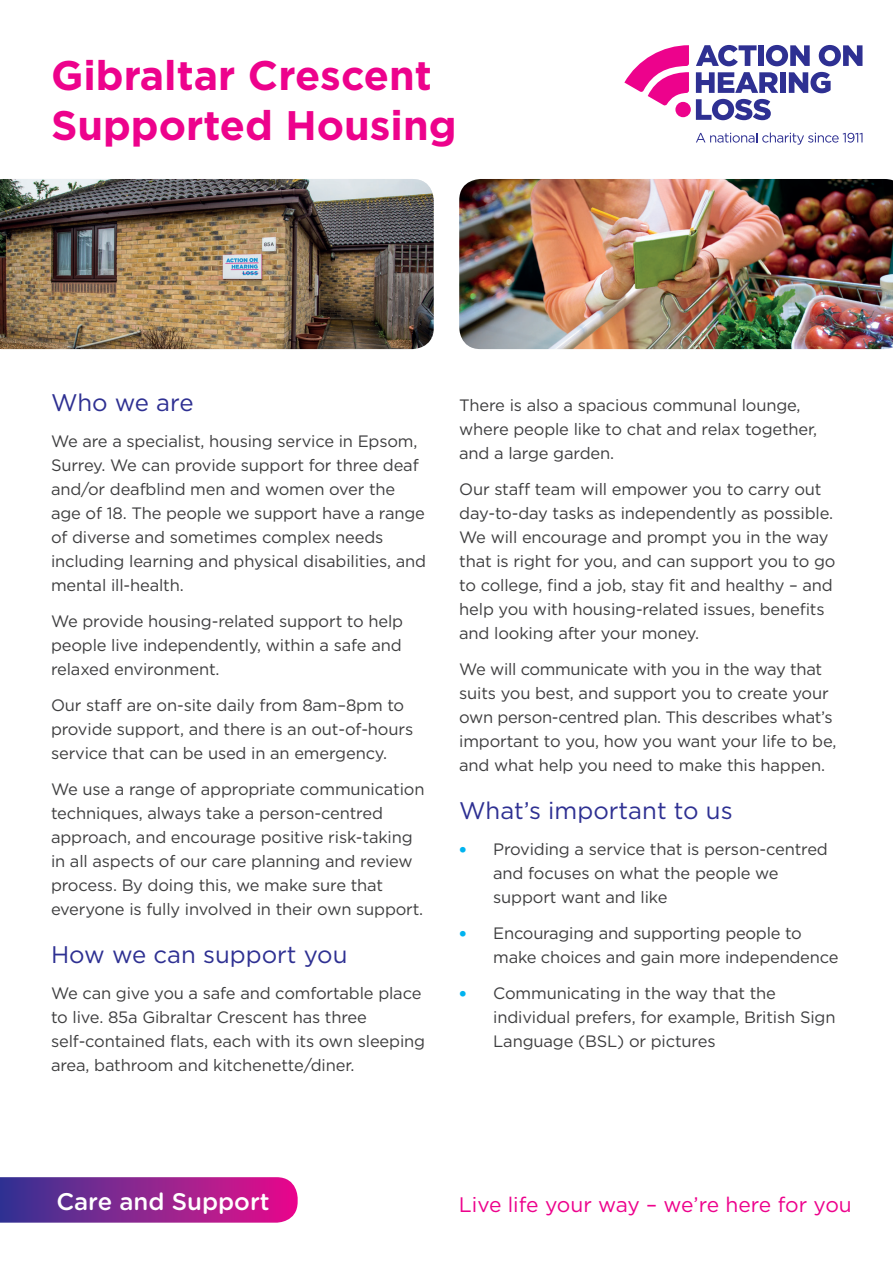
<style>
.page{position:relative;width:893px;height:1263px;background:#fff}
.page>*{position:absolute;margin:0;border:0;box-sizing:border-box;transform-origin:0 0}
.t1{font:700 41.25px/49.5px "Gotham";color:#ed028c}
.t2{font:24px "Gotham";color:#2e3092}
.t3{font:500 24px "Gotham Rounded";color:#fff}
.t4{font:21px "Gotham";letter-spacing:-.005em;color:#ed028c}
.t5{font:16.5px/24px "Gotham";letter-spacing:-.01em;color:#3e3e3f}
.s1{font-weight:900;font-size:15px;color:#00b3ef}
</style>
<div class="page">
<svg style="left:696px;top:133px;width:166px;height:12px"></svg>
<svg style="left:696px;top:45px;width:61px;height:21px"></svg>
<div style="left:758px;top:45px;width:6px;height:21px;background:#2e3092"></div>
<svg style="left:766px;top:45px;width:44px;height:21px"></svg>
<svg style="left:819px;top:45px;width:43px;height:21px"></svg>
<svg style="left:696px;top:72px;width:82px;height:21px"></svg>
<div style="left:780px;top:72px;width:6px;height:21px;background:#2e3092"></div>
<svg style="left:789px;top:72px;width:42px;height:21px"></svg>
<svg style="left:696px;top:99px;width:75px;height:21px"></svg>
<div style="left:675px;top:102px;width:16px;height:15px;background:#ed028c;border-radius:50%"></div>
<svg style="left:624px;top:45px;width:65px;height:61px"></svg>
<svg style="left:0;top:1177px;width:298px;height:46px;background:#902891"></svg>
<img style="left:0;top:179px;width:434px;height:170px">
<img style="left:459px;top:179px;width:434px;height:170px">
<h1 class="t1" style="left:51px;top:51px;width:407px">Gibraltar Crescent<br>Supported Housing</h1>
<h2 class="t2" style="left:51px;top:387px;width:144px">Who we are</h2>
<p class="t5" style="left:51px;top:429px;width:377px">We are a specialist, housing service in Epsom, Surrey. We can provide support for three deaf and/or deafblind men and women over the age of 18. The people we support have a range of diverse and sometimes complex needs including learning and physical disabilities, and mental ill-health.</p>
<p class="t5" style="left:51px;top:609px;width:354px;text-align:justify">We provide housing-related support to help people live independently, within a safe and relaxed environment.</p>
<p class="t5" style="left:51px;top:693px;width:364px">Our staff are on-site daily from 8am–8pm to provide support, and there is an out-of-hours service that can be used in an emergency.</p>
<p class="t5" style="left:51px;top:777px;width:375px">We use a range of appropriate communication techniques, always take a person-centred approach, and encourage positive risk-taking in all aspects of our care planning and review process. By doing this, we make sure that everyone is fully involved in their own support.</p>
<h2 class="t2" style="left:51px;top:939px;width:298px">How we can support you</h2>
<p class="t5" style="left:51px;top:981px;width:376px">We can give you a safe and comfortable place to live. 85a Gibraltar Crescent has three self-contained flats, each with its own sleeping area, bathroom and kitchenette/diner.</p>
<p class="t5" style="left:459px;top:393px;width:360px">There is also a spacious communal lounge, where people like to chat and relax together, and a large garden.</p>
<p class="t5" style="left:459px;top:477px;width:378px">Our staff team will empower you to carry out day-to-day tasks as independently as possible.<br>We will encourage and prompt you in the way that is right for you, and can support you to go to college, find a job, stay fit and healthy – and help you with housing-related issues, benefits and looking after your money.</p>
<p class="t5" style="left:459px;top:657px;width:379px">We will communicate with you in the way that suits you best, and support you to create your own person-centred plan. This describes what’s important to you, how you want your life to be, and what help you need to make this happen.</p>
<h2 class="t2" style="left:459px;top:795px;width:275px">What’s important to us</h2>
<p class="t5" style="left:493px;top:837px;width:336px;text-indent:-34px"><span class="s1">•</span> Providing a service that is person-centred and focuses on what the people we support want and like</p>
<p class="t5" style="left:493px;top:921px;width:347px;text-indent:-34px"><span class="s1">•</span> Encouraging and supporting people to make choices and gain more independence</p>
<p class="t5" style="left:493px;top:981px;width:344px;text-indent:-34px"><span class="s1">•</span> Communicating in the way that the individual prefers, for example, British Sign<br>Language (BSL) or pictures</p>
<h2 class="t3" style="left:57px;top:1184px;width:215px">Care and Support</h2>
<p class="t4" style="left:459px;top:1191px;width:395px">Live life your way – we’re here for you</p>
</div>
